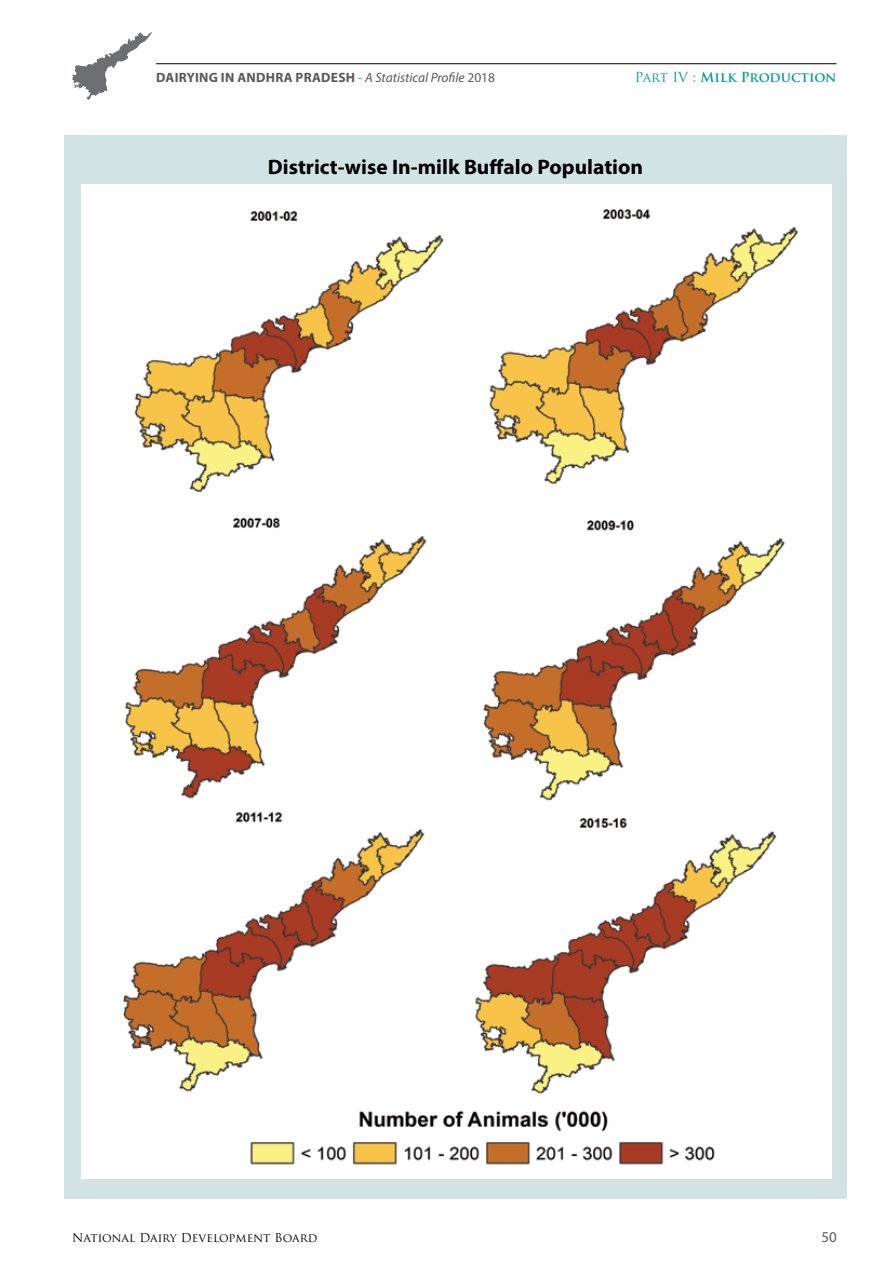
<style>
.page{position:relative;width:891px;height:1269px;background:#fff}
.page>*{position:absolute;margin:0;border:0;box-sizing:border-box;transform-origin:0 0}
.t1{font:700 21px "Myriad Pro";color:#000}
.t2{font:15px "Myriad Pro";color:#58595b}
.t3{font:700 13.5px "Myriad Pro";letter-spacing:.02em;color:#58595b}
.t4{font:700 13.5px "Trajan Pro";color:#009c97}
.t5{font:12px "Trajan Pro";color:#000}
.s1{font-weight:400;color:#009c97}
.s2{font-weight:400;font-style:italic}
.s3{font-weight:400}
</style>
<div class="page">
<hr style="left:156px;top:63px;width:681px;height:1px;background:#000">
<svg style="left:72px;top:32px;width:80px;height:68px"></svg>
<div style="left:64px;top:135px;width:784px;height:1063px;background:#d2e3e3"></div>
<div style="left:81px;top:185px;width:750px;height:994px;background:#fff"></div>
<img style="left:122px;top:209px;width:677px;height:956px">
<p class="t3" style="left:156px;top:69px;width:340px">Dairying in Andhra Pradesh <span class="s1">-</span> <span class="s2">A Statistical Profile</span> <span class="s3">2018</span></p>
<p class="t4" style="left:635px;top:69px;width:203px"><span class="s3">Part IV :</span> Milk Production</p>
<p class="t1" style="left:268px;top:153px;width:377px">District-wise In-milk Buffalo Population</p>
<p class="t5" style="left:72px;top:1230px;width:247px">National Dairy Development Board</p>
<p class="t2" style="left:822px;top:1228px;width:17px">50</p>
</div>
